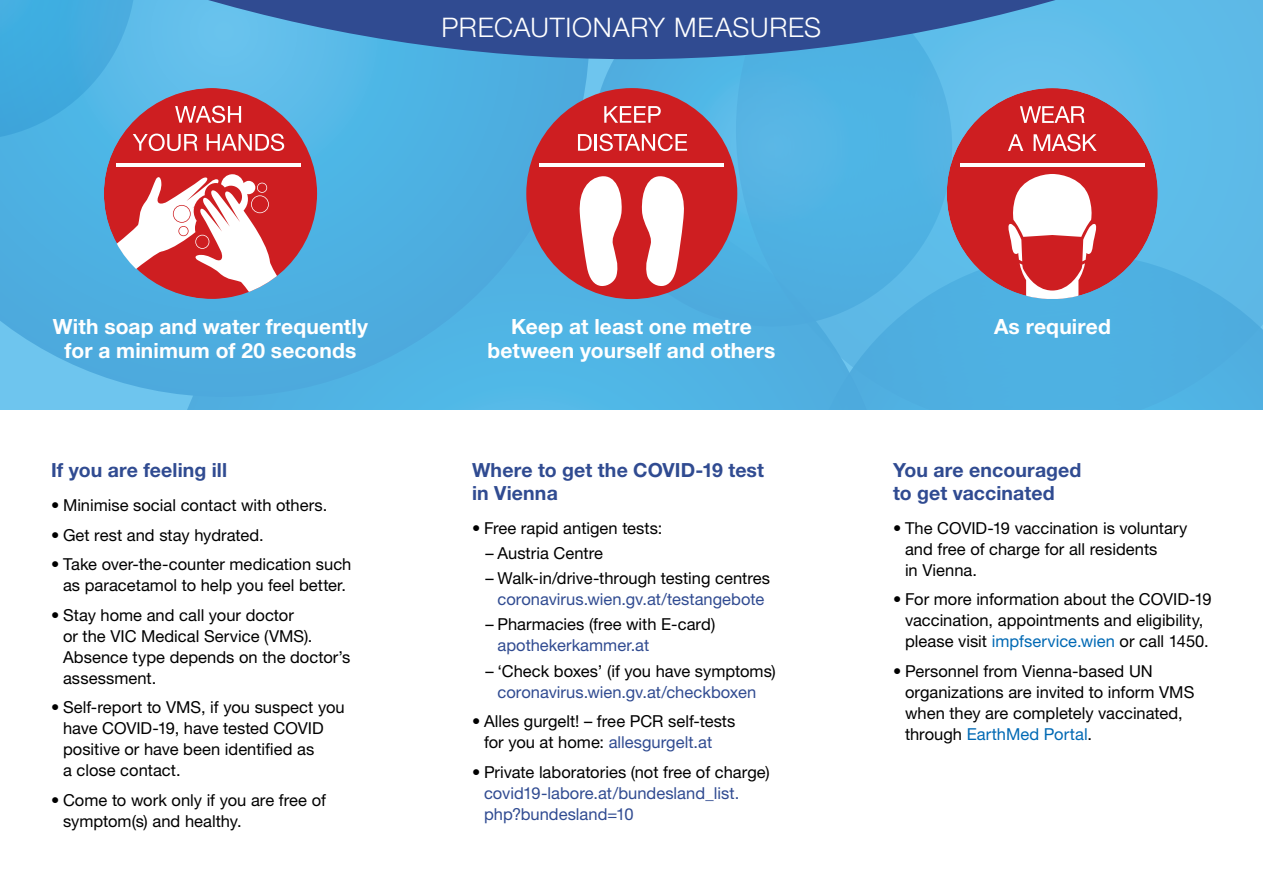
<style>
.page{position:relative;width:1263px;height:893px;background:#fff}
.page>*{position:absolute;margin:0;border:0;box-sizing:border-box;transform-origin:0 0}
.t1{font:300 27px "Helvetica Neue LTW1 G";letter-spacing:.025em;color:#fff}
.t2{font:700 21px/24px "Helvetica Neue LTW1 G";letter-spacing:.005em;color:#fff;text-align:center}
.t3{font:700 19.5px/22.5px "Helvetica Neue LTW1 G";letter-spacing:.005em;color:#304b91}
.t4{font:16.5px/21px "Helvetica Neue LTW1 G";color:#000}
.t5{font:16.5px/21px "Helvetica Neue LTW1 G";color:#304b91}
.s1{color:#304b91}
.s2{color:#0069b4}
</style>
<div class="page">
<div style="left:161px;top:290px;width:575px;height:120px;background:#50b4e4"></div>
<svg style="left:0;top:59px;width:589px;height:338px;background:#4fb0e1"></svg>
<svg style="left:591px;top:59px;width:145px;height:268px;background:#52b2e2"></svg>
<svg style="left:736px;top:0;width:527px;height:410px;background:#54b4e4"></svg>
<svg style="left:317px;top:0;width:781px;height:59px;background:#3c6cab"></svg>
<svg style="left:0;top:0;width:317px;height:299px;background:#8493b2"></svg>
<div style="left:947px;top:88px;width:211px;height:211px;background:#ce1e21;border-radius:50%"></div>
<svg style="left:1007px;top:174px;width:91px;height:125px"></svg>
<hr style="left:960px;top:163px;width:184px;height:4px;background:#fff">
<svg style="left:1020px;top:106px;width:65px;height:17px"></svg>
<div style="left:526px;top:88px;width:211px;height:211px;background:#ce1e21;border-radius:50%"></div>
<hr style="left:539px;top:163px;width:185px;height:4px;background:#fff">
<svg style="left:604px;top:106px;width:57px;height:17px"></svg>
<svg style="left:578px;top:134px;width:14px;height:17px"></svg>
<hr style="left:594px;top:134px;width:3px;height:17px;background:#fff">
<svg style="left:599px;top:134px;width:88px;height:17px"></svg>
<svg style="left:579px;top:176px;width:43px;height:110px"></svg>
<svg style="left:641px;top:176px;width:44px;height:110px"></svg>
<svg style="left:1034px;top:134px;width:63px;height:17px"></svg>
<svg style="left:1008px;top:134px;width:15px;height:17px"></svg>
<h1 class="t1" style="left:442px;top:11px;width:381px">PRECAUTIONARY MEASURES</h1>
<p class="t2" style="left:53px;top:314px;width:317px">With soap and water frequently for a minimum of 20 seconds</p>
<p class="t2" style="left:487px;top:314px;width:289px">Keep at least one metre between yourself and others</p>
<p class="t2" style="left:994px;top:314px;width:118px">As required</p>
<p class="t3" style="left:51px;top:459px;width:178px">If you are feeling ill</p>
<p class="t4" style="left:51px;top:495px;width:278px">• Minimise social contact with others.</p>
<p class="t4" style="left:51px;top:524px;width:214px">• Get rest and stay hydrated.</p>
<p class="t4" style="left:51px;top:554px;width:302px;text-align:center">• Take over-the-counter medication such as paracetamol to help you feel better.</p>
<p class="t4" style="left:63px;top:604px;width:289px;text-indent:-12px">• Stay home and call your doctor<br>or the VIC Medical Service (VMS).<br>Absence type depends on the doctor’s assessment.</p>
<p class="t4" style="left:63px;top:697px;width:283px;text-indent:-12px">• Self-report to VMS, if you suspect you have COVID-19, have tested COVID positive or have been identified as<br>a close contact.</p>
<p class="t4" style="left:63px;top:789px;width:264px;text-indent:-12px">• Come to work only if you are free of symptom(s) and healthy.</p>
<p class="t3" style="left:472px;top:459px;width:294px">Where to get the COVID-19 test in Vienna</p>
<p class="t4" style="left:472px;top:517px;width:192px">• Free rapid antigen tests:</p>
<p class="t4" style="left:485px;top:542px;width:119px">– Austria Centre</p>
<p class="t4" style="left:485px;top:568px;width:286px">– Walk-in/drive-through testing centres</p>
<p class="t5" style="left:497px;top:589px;width:268px">coronavirus.wien.gv.at/testangebote</p>
<p class="t4" style="left:485px;top:614px;width:231px">– Pharmacies (free with E-card)</p>
<p class="t5" style="left:497px;top:635px;width:153px">apothekerkammer.at</p>
<p class="t4" style="left:485px;top:660px;width:292px">– ‘Check boxes’ (if you have symptoms)</p>
<p class="t5" style="left:497px;top:681px;width:260px">coronavirus.wien.gv.at/checkboxen</p>
<p class="t4" style="left:484px;top:711px;width:253px;text-indent:-12px">• Alles gurgelt! – free PCR self-tests for you at home: <span class="s1">allesgurgelt.at</span></p>
<p class="t4" style="left:472px;top:761px;width:299px">• Private laboratories (not free of charge)</p>
<p class="t5" style="left:484px;top:782px;width:257px">covid19-labore.at/bundesland_list. php?bundesland=10</p>
<p class="t3" style="left:893px;top:459px;width:190px">You are encouraged to get vaccinated</p>
<p class="t4" style="left:905px;top:517px;width:284px;text-indent:-12px">• The COVID-19 vaccination is voluntary and free of charge for all residents<br>in Vienna.</p>
<p class="t4" style="left:893px;top:589px;width:320px;text-align:center">• For more information about the COVID-19 vaccination, appointments and eligibility, please visit <span class="s2">impfservice.wien</span> or call 1450.</p>
<p class="t4" style="left:905px;top:660px;width:291px;text-indent:-12px">• Personnel from Vienna-based UN organizations are invited to inform VMS when they are completely vaccinated, through <span class="s2">EarthMed Portal</span>.</p>
</div>
